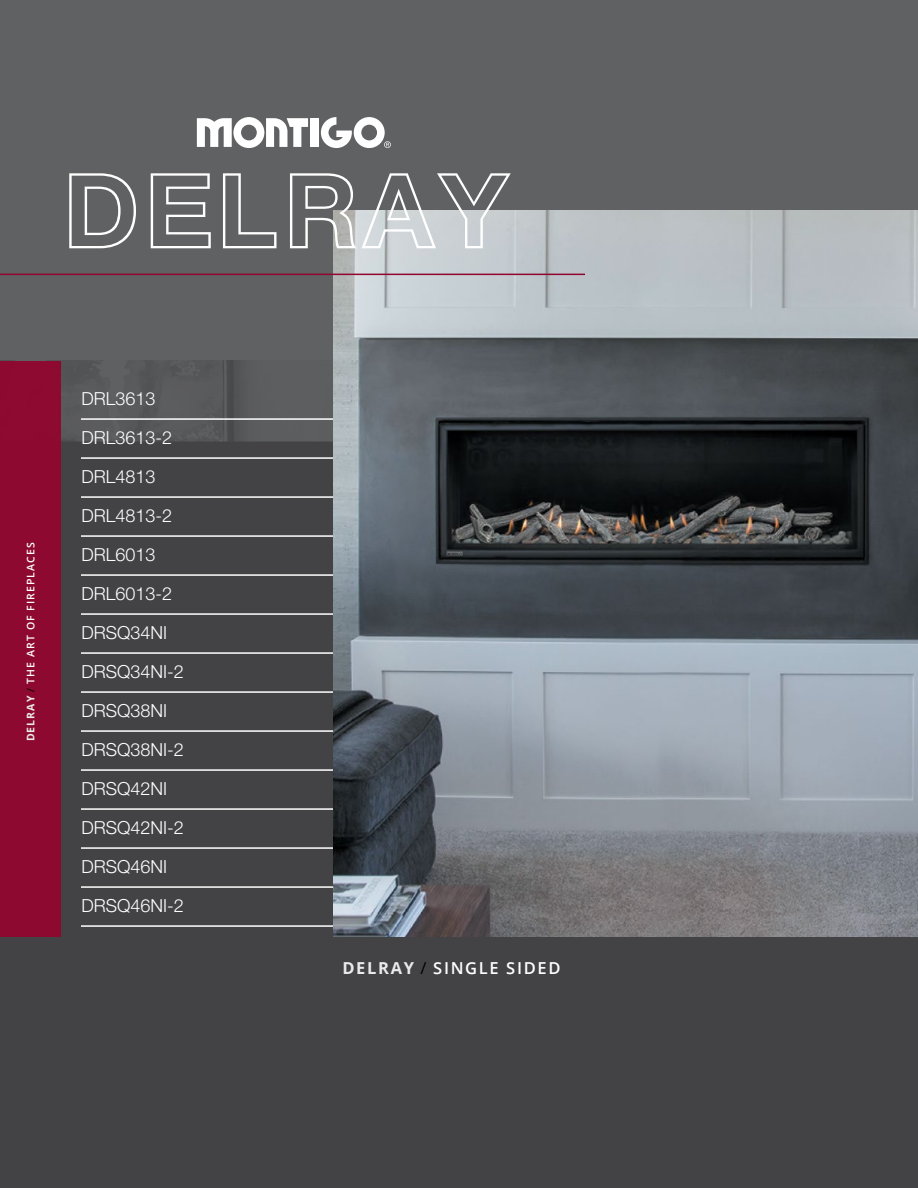
<style>
.page{position:relative;width:918px;height:1188px;background:#fff}
.page>*{position:absolute;margin:0;border:0;box-sizing:border-box;transform-origin:0 0}
.t1{font:105px "Helvetica Neue LT Pro Bd Ou";letter-spacing:.04em;color:#fff}
.t2{font:300 18px/39px "Helvetica Neue LT Pro";color:#fff}
.t3{font:600 16.5px "Open Sans";letter-spacing:.1em;color:#fff}
.t4{font:600 10.5px "Open Sans";letter-spacing:.1em;color:#fff}
.s1{font-weight:700;color:#eaeaeb}
.s2{font-weight:400;color:#000}
</style>
<div class="page">
<div style="left:0;top:0;width:918px;height:1188px;background:linear-gradient(to bottom,#616364,#39393b)"></div>
<svg style="left:321px;top:117px;width:70px;height:31px"></svg>
<div style="left:311px;top:118px;width:8px;height:29px;background:#fff"></div>
<svg style="left:197px;top:117px;width:111px;height:31px"></svg>
<div style="left:0;top:361px;width:61px;height:576px;background:#91062f"></div>
<hr style="left:81px;top:418px;width:252px;height:2px;background:#fff">
<hr style="left:81px;top:457px;width:252px;height:2px;background:#fff">
<hr style="left:81px;top:496px;width:252px;height:2px;background:#fff">
<hr style="left:81px;top:535px;width:252px;height:2px;background:#fff">
<hr style="left:81px;top:574px;width:252px;height:2px;background:#fff">
<hr style="left:81px;top:613px;width:252px;height:2px;background:#fff">
<hr style="left:81px;top:652px;width:252px;height:2px;background:#fff">
<hr style="left:81px;top:691px;width:252px;height:2px;background:#fff">
<hr style="left:81px;top:730px;width:252px;height:2px;background:#fff">
<hr style="left:81px;top:769px;width:252px;height:2px;background:#fff">
<hr style="left:81px;top:808px;width:252px;height:2px;background:#fff">
<hr style="left:81px;top:847px;width:252px;height:2px;background:#fff">
<hr style="left:81px;top:886px;width:252px;height:2px;background:#fff">
<hr style="left:81px;top:925px;width:252px;height:2px;background:#fff">
<img style="left:333px;top:211px;width:585px;height:726px">
<hr style="left:0;top:274px;width:585px;height:1px;background:#91062f">
<h1 class="t1" style="left:62px;top:144px;width:448px">DELRAY</h1>
<p class="t4" style="left:23px;top:741px;width:200px;rotate:-90deg"><span class="s1">DELRAY</span> <span class="s2">/</span> THE ART OF FIREPLACES</p>
<p class="t2" style="left:82px;top:379px;width:104px">DRL3613<br>DRL3613-2<br>DRL4813<br>DRL4813-2<br>DRL6013<br>DRL6013-2<br>DRSQ34NI<br>DRSQ34NI-2<br>DRSQ38NI<br>DRSQ38NI-2<br>DRSQ42NI<br>DRSQ42NI-2<br>DRSQ46NI<br>DRSQ46NI-2</p>
<p class="t3" style="left:342px;top:957px;width:219px"><span class="s1">DELRAY</span> <span class="s2">/</span> SINGLE SIDED</p>
</div>
